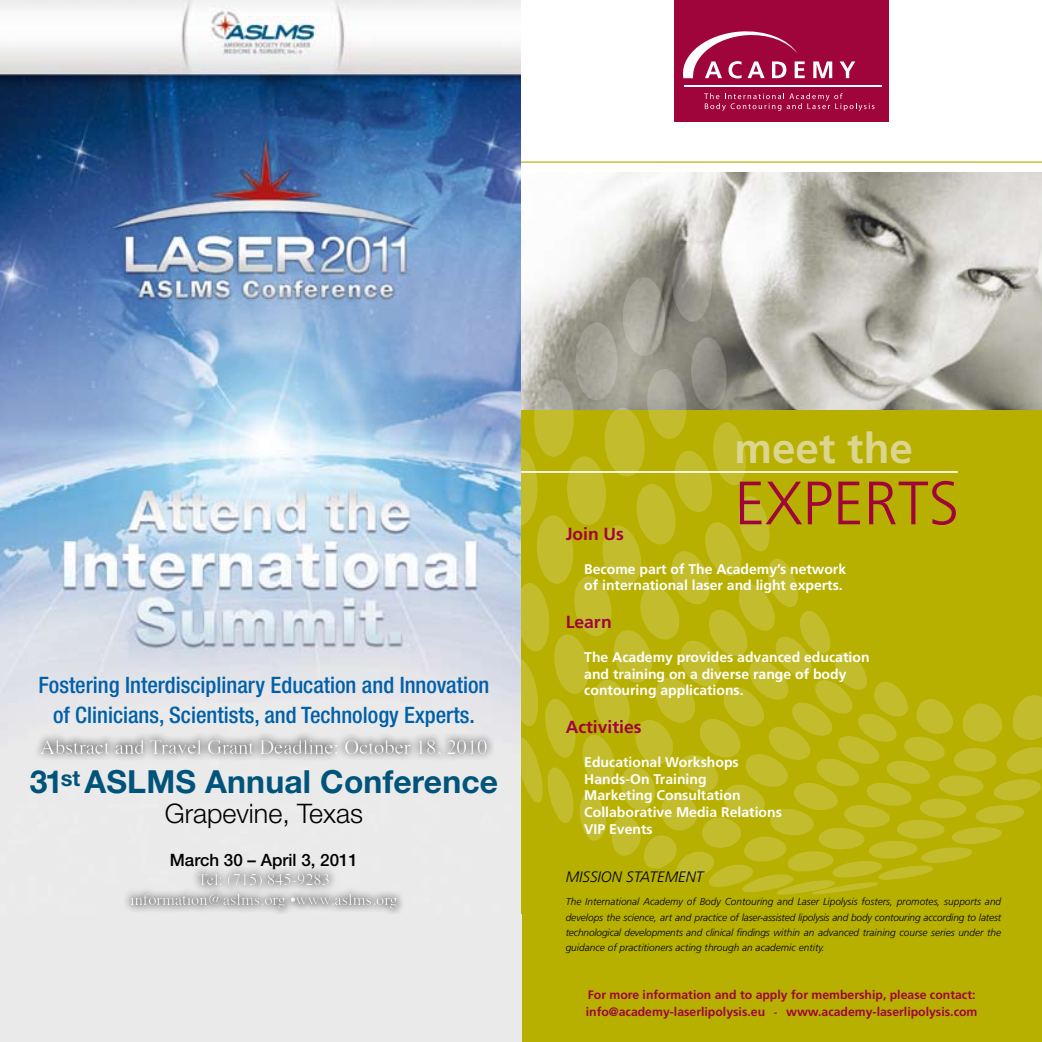
<style>
.page{position:relative;width:1042px;height:1042px;background:#fff}
.page>*{position:absolute;margin:0;border:0;box-sizing:border-box;transform-origin:0 0}
.t1{font:300 61.07px "Frutiger";color:#9f053b}
.t2{font:700 42.18px "Frutiger";color:#dbd590}
.t3{font:700 31.85px "Helvetica Neue";letter-spacing:.005em;color:#00547b}
.t4{font:300 26.95px "Helvetica Neue";color:#000}
.t5{font:500 condensed 22.57px/29.8px "Helvetica Neue";color:#0060a9;text-align:center}
.t6{font:20.47px "Times";color:#fff}
.t7{font:700 17.5px "Frutiger";color:#9f053b}
.t8{font:500 16.97px "Helvetica Neue";color:#000}
.t9{font:16.45px/19.8px "Times";color:#fff;text-align:center}
.t10{font:italic 300 15.05px "Frutiger";color:#000}
.t11{font:700 14px/16.8px "Frutiger";color:#fff}
.t12{font:700 12.25px/16.6px "Frutiger";color:#9f053b}
.t13{font:italic 300 10.15px/15px "Frutiger";color:#000;text-align:justify}
.s1{font-size:10.5px}
</style>
<div class="page">
<div style="left:521px;top:410px;width:521px;height:632px;background:#b7b000"></div>
<svg style="left:521px;top:172px;width:521px;height:723px"></svg>
<hr style="left:521px;top:471px;width:437px;height:2px;background:#fff">
<div style="left:674px;top:0;width:215px;height:121px;background:#9f053b"></div>
<hr style="left:684px;top:85px;width:197px;height:1px;background:#fff">
<svg style="left:683px;top:31px;width:172px;height:47px"></svg>
<svg style="left:704px;top:93px;width:170px;height:18px"></svg>
<hr style="left:521px;top:161px;width:521px;height:2px;background:#b7b000">
<img style="left:0;top:0;width:521px;height:914px">
<div style="left:22px;top:726px;width:486px;height:41px;background:#000;opacity:.5"></div>
<div style="left:110px;top:862px;width:307px;height:51px;background:#000;opacity:.5"></div>
<div style="left:0;top:914px;width:521px;height:128px;background:#eaeaea"></div>
<h3 class="t5" style="left:38px;top:669px;width:452px">Fostering Interdisciplinary Education and Innovation of Clinicians, Scientists, and Technology Experts.</h3>
<h3 class="t6" style="left:40px;top:728px;width:449px">Abstract and Travel Grant Deadline: October 18, 2010</h3>
<h3 class="t3" style="left:30px;top:762px;width:470px">31<sup>st</sup> ASLMS Annual Conference</h3>
<h3 class="t4" style="left:165px;top:797px;width:200px">Grapevine, Texas</h3>
<h3 class="t8" style="left:170px;top:849px;width:190px">March 30 – April 3, 2011</h3>
<h3 class="t9" style="left:130px;top:868px;width:269px">Tel: (715) 845-9283 information@aslms.org •www.aslms.org</h3>
<h2 class="t2" style="left:734px;top:424px;width:180px">meet the</h2>
<h1 class="t1" style="left:734px;top:469px;width:226px">EXPERTS</h1>
<h3 class="t7" style="left:566px;top:524px;width:60px">Join Us</h3>
<h3 class="t11" style="left:584px;top:560px;width:263px">Become part of The Academy’s network of international laser and light experts.</h3>
<h3 class="t7" style="left:566px;top:612px;width:48px">Learn</h3>
<h3 class="t11" style="left:584px;top:648px;width:287px">The Academy provides advanced education and training on a diverse range of body contouring applications.</h3>
<h3 class="t7" style="left:566px;top:717px;width:77px">Activities</h3>
<h3 class="t11" style="left:584px;top:753px;width:199px">Educational Workshops<br>Hands-On Training<br>Marketing Consultation<br>Collaborative Media Relations<br>VIP Events</h3>
<h3 class="t10" style="left:566px;top:868px;width:139px">MISSION STATEMENT</h3>
<p class="t13" style="left:566px;top:894px;width:437px">The International Academy of Body Contouring and Laser Lipolysis fosters, promotes, supports and develops the science, art and practice of laser-assisted lipolysis and body contouring according to latest technological developments and clinical findings within an advanced training course series under the guidance of practitioners acting through an academic entity.</p>
<p class="t12" style="left:586px;top:987px;width:393px">For more information and to apply for membership, please contact: info@academy-laserlipolysis.eu <span class="s1">-</span> www.academy-laserlipolysis.com</p>
</div>
